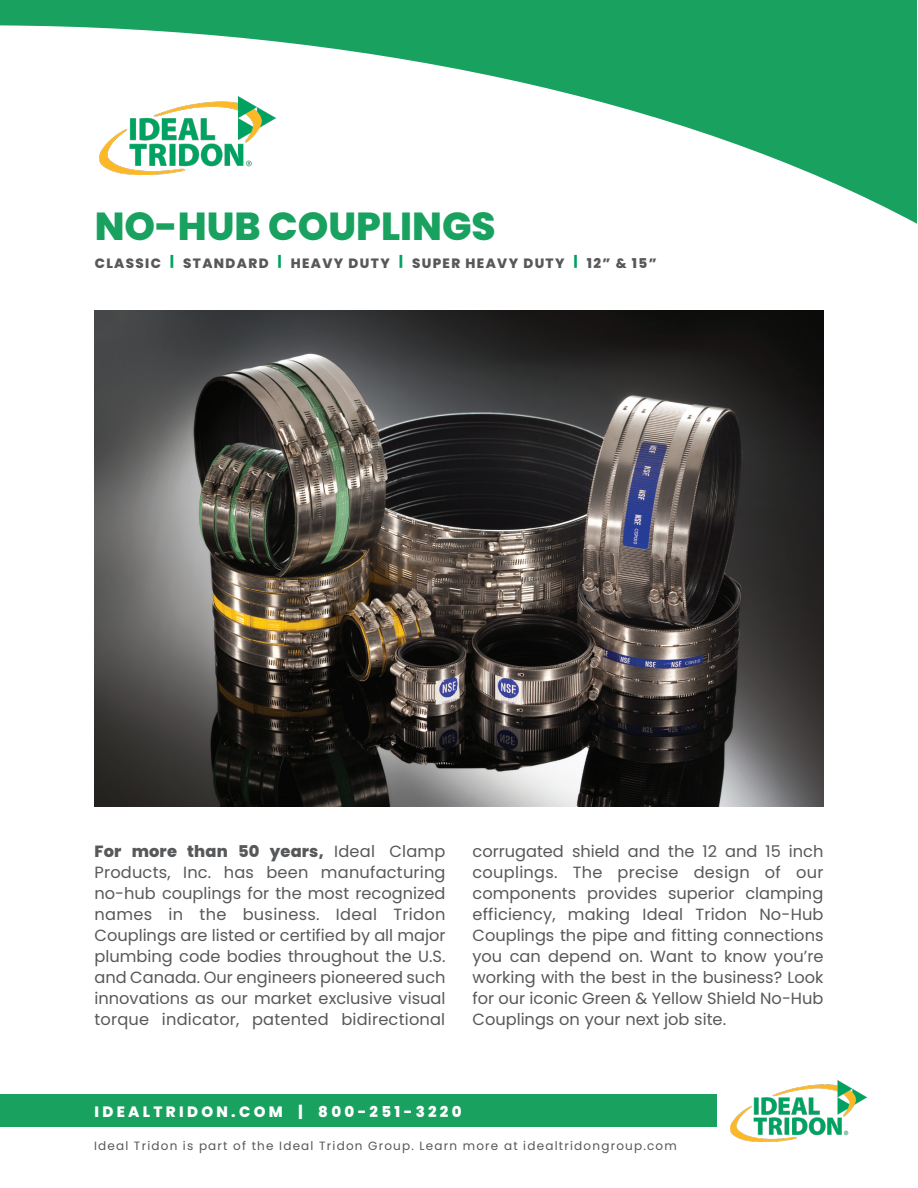
<style>
.page{position:relative;width:918px;height:1188px;background:#fff}
.page>*{position:absolute;margin:0;border:0;box-sizing:border-box;transform-origin:0 0}
.t1{font:800 39px "Poppins";color:#19a160}
.t2{font:16.2px/21px "Poppins";color:#57585a;text-align:justify}
.t3{font:800 15px "Poppins";letter-spacing:.22em;color:#fff}
.t4{font:800 13.5px "Poppins";letter-spacing:.1em;color:#57585a}
.t5{font:12px "Poppins";letter-spacing:.1em;color:#57585a}
.s1{color:#00a261}
.s2{font-weight:800}
</style>
<div class="page">
<div style="left:1px;top:0;width:916px;height:229px;background:#19a160"></div>
<svg style="left:0;top:25px;width:917px;height:398px;fill:#fff"></svg>
<img style="left:99px;top:97px;width:176px;height:78px">
<div style="left:0;top:1095px;width:716px;height:32px;background:#19a160"></div>
<img style="left:730px;top:1080px;width:137px;height:61px">
<img style="left:95px;top:310px;width:729px;height:496px">
<p class="t1" style="left:95px;top:204px;width:402px">NO-HUB COUPLINGS</p>
<p class="t4" style="left:95px;top:255px;width:563px">CLASSIC <span class="s1">|</span> STANDARD <span class="s1">|</span> HEAVY DUTY <span class="s1">|</span> SUPER HEAVY DUTY <span class="s1">|</span> 12” &amp; 15”</p>
<p class="t2" style="left:94px;top:841px;width:353px"><span class="s2">For more than 50 years,</span> Ideal Clamp Products, Inc. has been manufacturing no-hub couplings for the most recognized names in the business. Ideal Tridon Couplings are listed or certified by all major plumbing code bodies throughout the U.S. and Canada. Our engineers pioneered such innovations as our market exclusive visual torque indicator, patented bidirectional</p>
<p class="t2" style="left:472px;top:841px;width:353px">corrugated shield and the 12 and 15 inch couplings. The precise design of our components provides superior clamping efficiency, making Ideal Tridon No-Hub Couplings the pipe and fitting connections you can depend on. Want to know you’re working with the best in the business? Look for our iconic Green &amp; Yellow Shield No-Hub Couplings on your next job site.</p>
<p class="t3" style="left:94px;top:1103px;width:369px">IDEALTRIDON.COM | 800-251-3220</p>
<p class="t5" style="left:94px;top:1138px;width:584px">Ideal Tridon is part of the Ideal Tridon Group. Learn more at idealtridongroup.com</p>
</div>
